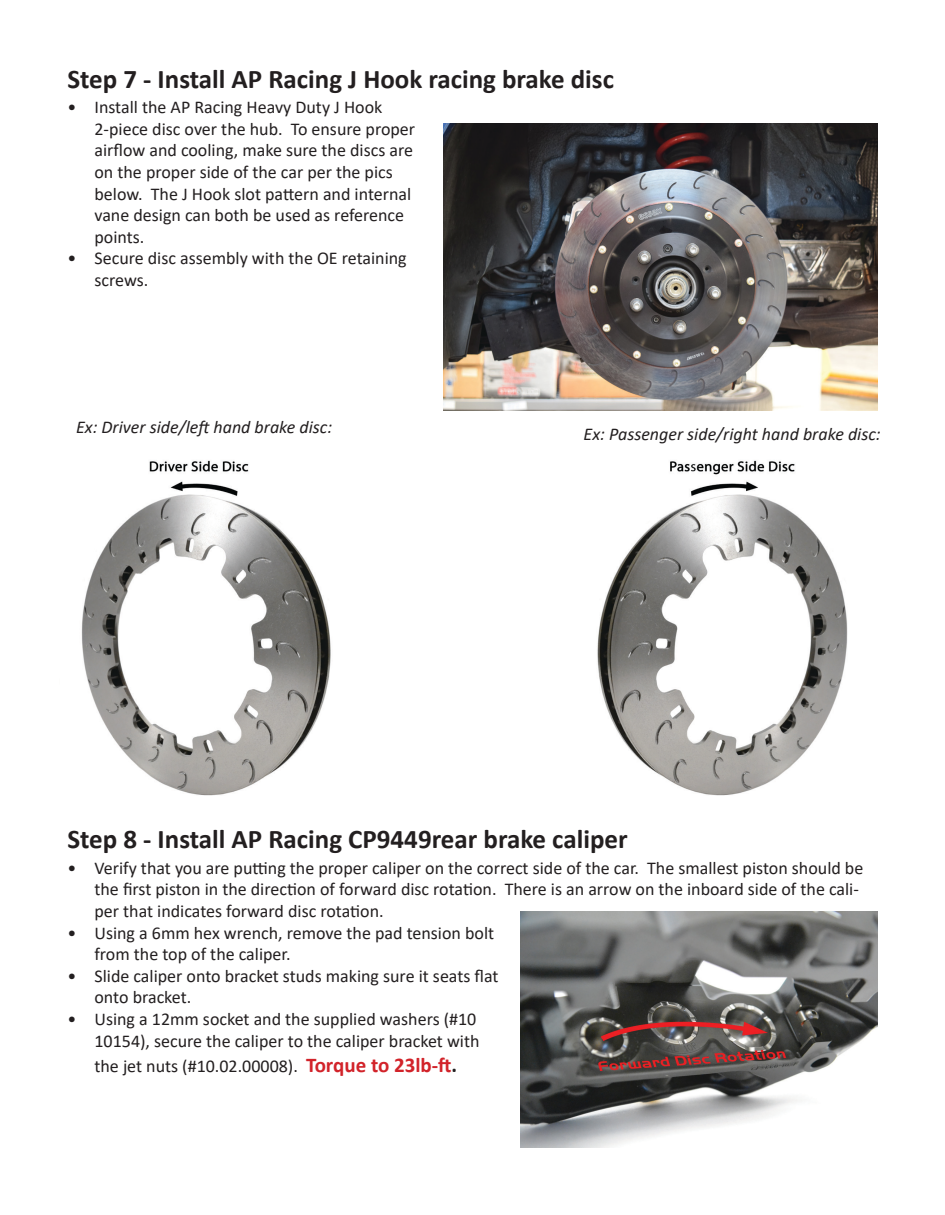
<style>
.page{position:relative;width:945px;height:1215px;background:#fff}
.page>*{position:absolute;margin:0;border:0;box-sizing:border-box;transform-origin:0 0}
.t1{font:700 27px "Calibri";color:#231f20}
.t2{font:18px/21.6px "Calibri";color:#231f20}
.t3{font:italic 18px "Calibri";color:#231f20}
.s1{font-weight:700;font-size:21px;color:#d2232a}
.s2{font-weight:700;font-size:21px}
</style>
<div class="page">
<img style="left:81px;top:460px;width:250px;height:336px">
<img style="left:597px;top:460px;width:251px;height:336px">
<img style="left:520px;top:911px;width:358px;height:237px">
<img style="left:444px;top:124px;width:434px;height:287px">
<h1 class="t1" style="left:68px;top:60px;width:548px">Step 7 - Install AP Racing J Hook racing brake disc</h1>
<p class="t2" style="left:94px;top:96px;width:322px;text-indent:-27px">• Install the AP Racing Heavy Duty J Hook 2-piece disc over the hub. To ensure proper airflow and cooling, make sure the discs are on the proper side of the car per the pics below. The J Hook slot pattern and internal vane design can both be used as reference points.</p>
<p class="t2" style="left:94px;top:247px;width:314px;text-indent:-27px">• Secure disc assembly with the OE retaining screws.</p>
<p class="t3" style="left:76px;top:414px;width:258px">Ex: Driver side/left hand brake disc:</p>
<p class="t3" style="left:584px;top:422px;width:299px">Ex: Passenger side/right hand brake disc:</p>
<h1 class="t1" style="left:68px;top:820px;width:562px">Step 8 - Install AP Racing CP9449rear brake caliper</h1>
<p class="t2" style="left:94px;top:856px;width:770px;text-indent:-27px">• Verify that you are putting the proper caliper on the correct side of the car. The smallest piston should be the first piston in the direction of forward disc rotation. There is an arrow on the inboard side of the cali&shy;per that indicates forward disc rotation.</p>
<p class="t2" style="left:94px;top:921px;width:401px;text-indent:-27px">• Using a 6mm hex wrench, remove the pad tension bolt from the top of the caliper.</p>
<p class="t2" style="left:94px;top:964px;width:406px;text-indent:-27px">• Slide caliper onto bracket studs making sure it seats flat onto bracket.</p>
<p class="t2" style="left:68px;top:1008px;width:414px;text-align:right">• Using a 12mm socket and the supplied washers (#10<br>10154), secure the caliper to the caliper bracket with</p>
<p class="t2" style="left:94px;top:1054px;width:364px">the jet nuts (#10.02.00008). <span class="s1">Torque to 23lb-ft</span><span class="s2">.</span></p>
</div>
